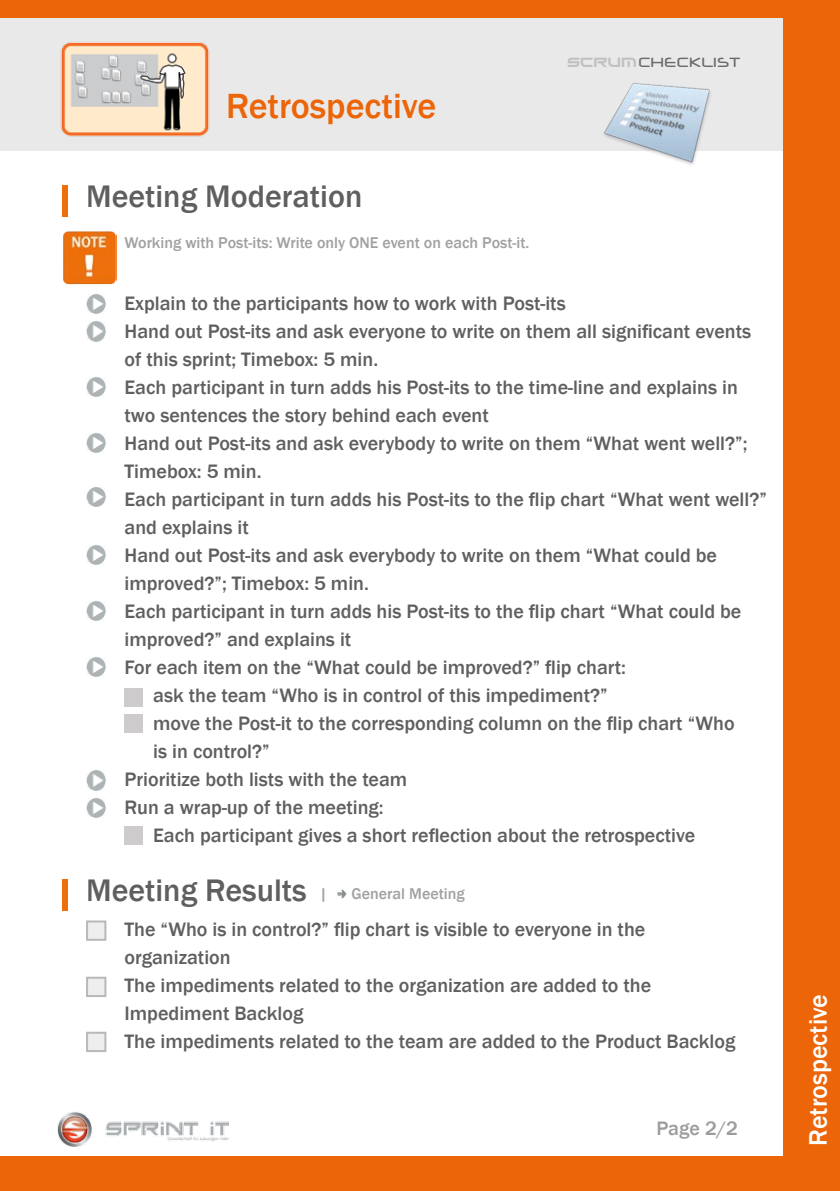
<style>
.page{position:relative;width:840px;height:1191px;background:#fff}
.page>*{position:absolute;margin:0;border:0;box-sizing:border-box;transform-origin:0 0}
.t1{font:500 36px "Franklin Gothic";color:#ec6508}
.t2{font:500 32px "Franklin Gothic";color:#5f5f5f}
.t3{font:500 26px "Franklin Gothic";color:#fff}
.t4{font:500 20px/28px "Franklin Gothic";color:#5f5f5f}
.t5{font:500 20px "Franklin Gothic";color:#9c9c9c}
.t6{font:500 16px "Franklin Gothic";color:#a1a1a1}
.t7{font:500 15px "Neuropol";color:#6a6b6b}
.s1{font-family:"Xirod";font-weight:400;font-size:12.4px;color:#c1c1c1}
.s2{font-size:16px;color:#a1a1a1}
</style>
<div class="page">
<div style="left:0;top:0;width:839px;height:150px;background:#eae9ea"></div>
<div style="left:62px;top:185px;width:5px;height:31px;background:#ee700c"></div>
<img style="left:86px;top:294px;width:20px;height:19px">
<img style="left:86px;top:322px;width:20px;height:19px">
<img style="left:86px;top:377px;width:20px;height:20px">
<div style="left:62px;top:878px;width:5px;height:32px;background:#ee700c"></div>
<svg style="left:337px;top:889px;width:10px;height:9px"></svg>
<div style="left:87px;top:921px;width:18px;height:18px;background:#efeeee"></div>
<div style="left:86px;top:920px;width:20px;height:20px;border:2px solid #b9b8b9"></div>
<div style="left:87px;top:977px;width:18px;height:19px;background:#efeeee"></div>
<div style="left:86px;top:976px;width:20px;height:21px;border:2px solid #b9b8b9"></div>
<div style="left:87px;top:1032px;width:18px;height:19px;background:#efeeee"></div>
<div style="left:86px;top:1031px;width:20px;height:21px;border:2px solid #b9b8b9"></div>
<img style="left:86px;top:433px;width:20px;height:19px">
<div style="left:124px;top:688px;width:19px;height:18px;background:#cecbcc"></div>
<div style="left:124px;top:714px;width:19px;height:18px;background:#cecbcc"></div>
<img style="left:86px;top:487px;width:20px;height:19px">
<img style="left:86px;top:545px;width:20px;height:19px">
<img style="left:86px;top:601px;width:20px;height:19px">
<img style="left:86px;top:657px;width:20px;height:19px">
<img style="left:86px;top:771px;width:20px;height:19px">
<img style="left:86px;top:798px;width:20px;height:19px">
<div style="left:124px;top:826px;width:19px;height:18px;background:#cecbcc"></div>
<img style="left:58px;top:1112px;width:170px;height:35px">
<img style="left:601px;top:83px;width:112px;height:82px">
<img style="left:60px;top:42px;width:150px;height:95px">
<img style="left:63px;top:231px;width:53px;height:54px">
<div style="left:0;top:0;width:839px;height:17px;background:#ec6508"></div>
<div style="left:782px;top:0;width:57px;height:1191px;background:#ec6508"></div>
<div style="left:0;top:1157px;width:839px;height:34px;background:#ec6508"></div>
<h1 class="t1" style="left:226px;top:84px;width:212px">Retrospective</h1>
<h2 class="t2" style="left:86px;top:177px;width:277px">Meeting Moderation</h2>
<p class="t6" style="left:124px;top:233px;width:406px">Working with Post-its: Write only ONE event on each Post-it.</p>
<p class="t7" style="left:567px;top:56px;width:174px"><span class="s1">SCRUM</span>CHECKLIST</p>
<p class="t4" style="left:124px;top:289px;width:643px">Explain to the participants how to work with Post-its<br>Hand out Post-its and ask everyone to write on them all significant events of this sprint; Timebox: 5 min.<br>Each participant in turn adds his Post-its to the time-line and explains in two sentences the story behind each event<br>Hand out Post-its and ask everybody to write on them “What went well?”; Timebox: 5 min.<br>Each participant in turn adds his Post-its to the flip chart “What went well?” and explains it<br>Hand out Post-its and ask everybody to write on them “What could be improved?”; Timebox: 5 min.<br>Each participant in turn adds his Post-its to the flip chart “What could be improved?” and explains it<br>For each item on the “What could be improved?” flip chart:</p>
<p class="t4" style="left:153px;top:682px;width:582px">ask the team “Who is in control of this impediment?”<br>move the Post-it to the corresponding column on the flip chart “Who is in control?”</p>
<p class="t4" style="left:124px;top:765px;width:284px">Prioritize both lists with the team<br>Run a wrap-up of the meeting:</p>
<p class="t4" style="left:153px;top:822px;width:543px">Each participant gives a short reflection about the retrospective</p>
<h2 class="t2" style="left:86px;top:870px;width:243px">Meeting Results <span class="s2">|</span></h2>
<p class="t6" style="left:351px;top:883px;width:115px">General Meeting</p>
<p class="t4" style="left:124px;top:915px;width:612px">The “Who is in control?” flip chart is visible to everyone in the organization<br>The impediments related to the organization are added to the Impediment Backlog<br>The impediments related to the team are added to the Product Backlog</p>
<p class="t5" style="left:656px;top:1116px;width:83px">Page 2/2</p>
<h3 class="t3" style="left:801px;top:1145px;width:153px;rotate:-90deg">Retrospective</h3>
</div>
